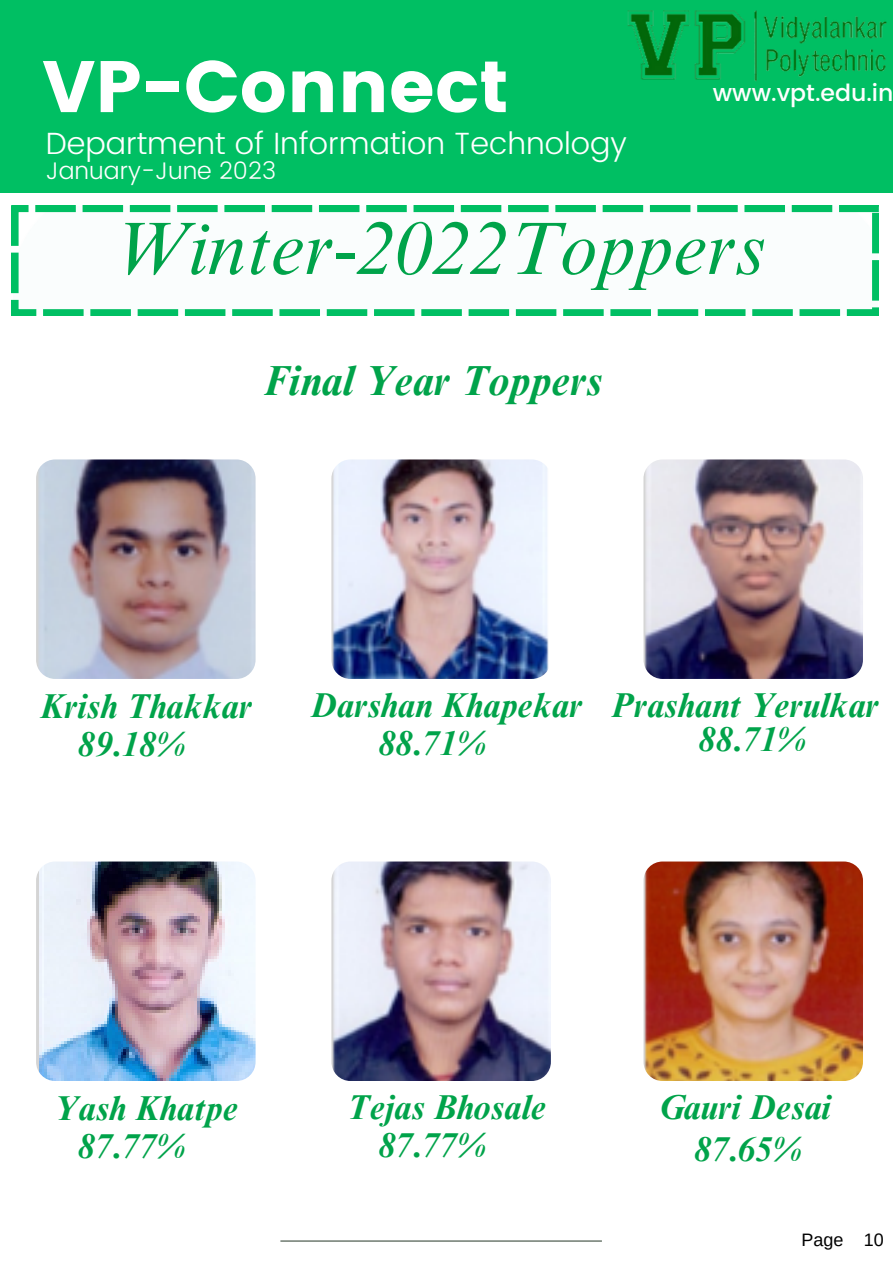
<style>
.page{position:relative;width:893px;height:1264px;background:#fff}
.page>*{position:absolute;margin:0;border:0;box-sizing:border-box;transform-origin:0 0}
.t1{font:italic 75.6px "Times NRMT Pro";color:#00a34a}
.t2{font:72.75px "Poppins";color:#fff}
.t3{font:italic 700 42px "Times NRMT Pro";color:#00a34a}
.t4{font:italic 700 34.5px "Times NRMT Pro";color:#00a34a}
.t5{font:300 30.75px "Poppins";color:#fff}
.t6{font:300 24px "Poppins";color:#fff}
.t7{font:500 23.55px "Poppins";color:#fff}
.t8{font:18px "Arimo";color:#000}
</style>
<div class="page">
<div style="left:0;top:0;width:892px;height:193px;background:#00bf63"></div>
<hr style="left:280px;top:1240px;width:322px;height:1px;background:#3e4e40">
<img style="left:627px;top:10px;width:260px;height:72px">
<svg style="left:12px;top:205px;width:866px;height:110px"></svg>
<img style="left:36px;top:459px;width:219px;height:220px;border-radius:19px">
<img style="left:331px;top:459px;width:220px;height:220px;border-radius:19px">
<img style="left:643px;top:459px;width:219px;height:220px;border-radius:19px">
<img style="left:36px;top:861px;width:219px;height:219px;border-radius:19px">
<img style="left:331px;top:861px;width:220px;height:219px;border-radius:19px">
<img style="left:643px;top:861px;width:219px;height:219px;border-radius:19px">
<p class="t2" style="left:42px;top:44px;width:468px">VP-Connect</p>
<p class="t5" style="left:46px;top:125px;width:582px">Department of Information Technology</p>
<p class="t6" style="left:46px;top:156px;width:232px">January-June 2023</p>
<p class="t7" style="left:712px;top:79px;width:182px">www.vpt.edu.in</p>
<p class="t1" style="left:112px;top:220px;width:653px">Winter-2022Toppers</p>
<p class="t3" style="left:263px;top:365px;width:340px">Final Year Toppers</p>
<p class="t4" style="left:39px;top:693px;width:214px">Krish Thakkar</p>
<p class="t4" style="left:78px;top:731px;width:110px">89.18%</p>
<p class="t4" style="left:310px;top:692px;width:273px">Darshan Khapekar</p>
<p class="t4" style="left:378px;top:730px;width:110px">88.71%</p>
<p class="t4" style="left:610px;top:692px;width:269px">Prashant Yerulkar</p>
<p class="t4" style="left:699px;top:726px;width:110px">88.71%</p>
<p class="t4" style="left:54px;top:1095px;width:186px">Yash Khatpe</p>
<p class="t4" style="left:78px;top:1133px;width:110px">87.77%</p>
<p class="t4" style="left:346px;top:1094px;width:201px">Tejas Bhosale</p>
<p class="t4" style="left:378px;top:1131px;width:110px">87.77%</p>
<p class="t4" style="left:658px;top:1094px;width:174px">Gauri Desai</p>
<p class="t4" style="left:694px;top:1135px;width:110px">87.65%</p>
<p class="t8" style="left:801px;top:1229px;width:84px">Page 10</p>
</div>
